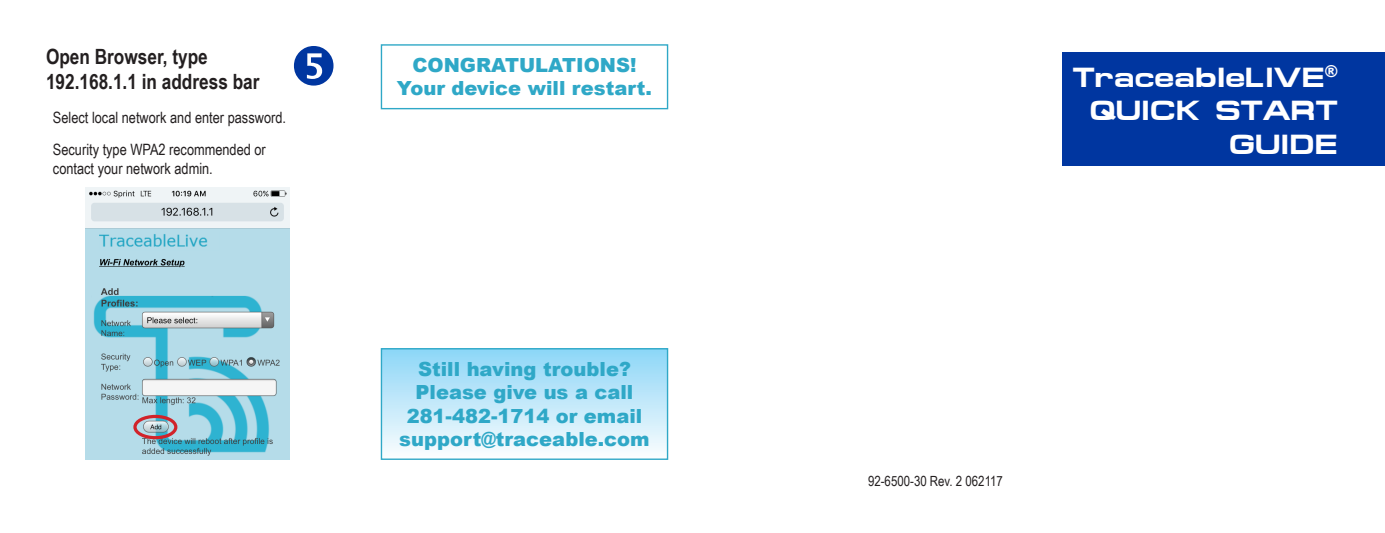
<style>
.page{position:relative;width:1385px;height:533px;background:#fff}
.page>*{position:absolute;margin:0;border:0;box-sizing:border-box;transform-origin:0 0}
.t1{font:700 28px/33.6px "Micro Extend FLF";color:#fff;text-align:right}
.t2{font:700 21px/25.2px "Arial Narrow";color:#231f20}
.t3{font:900 19.43px/23.3px "Arial";color:#2fa8c7;text-align:center}
.t4{font:15.58px/18.7px "Arial Narrow";color:#231f20}
.t5{font:14px "Arial Narrow";color:#231f20}
</style>
<div class="page">
<img style="left:85px;top:188px;width:205px;height:271px">
<div style="left:133px;top:414px;width:44px;height:25px;border:3px solid #d1232a;border-radius:50%"></div>
<div style="left:1062px;top:53px;width:323px;height:113px;background:#0036a0"></div>
<svg style="left:294px;top:46px;width:39px;height:40px"></svg>
<div style="left:381px;top:348px;width:286px;height:111px;background:linear-gradient(to bottom,#8cd6f7,#fbfdfe)"></div>
<div style="left:381px;top:348px;width:287px;height:111px;border:1px solid #2fa8c7"></div>
<div style="left:381px;top:44px;width:287px;height:65px;border:1px solid #2fa8c7"></div>
<p class="t2" style="left:46px;top:43px;width:215px">Open Browser, type<br>192.168.1.1 in address bar</p>
<p class="t4" style="left:53px;top:108px;width:235px">Select local network and enter password.</p>
<p class="t4" style="left:53px;top:139px;width:214px">Security type WPA2 recommended or contact your network admin.</p>
<p class="t3" style="left:397px;top:53px;width:257px">CONGRATULATIONS!<br>Your device will restart.</p>
<p class="t3" style="left:418px;top:356px;width:214px">Still having trouble?</p>
<p class="t3" style="left:416px;top:380px;width:219px">Please give us a call</p>
<p class="t3" style="left:399px;top:403px;width:252px">281-482-1714 or email support@traceable.com</p>
<p class="t1" style="left:1072px;top:60px;width:267px">TraceableLIVE<sup>®<br></sup>QUICK START<br>GUIDE</p>
<p class="t5" style="left:868px;top:470px;width:136px">92-6500-30 Rev. 2 062117</p>
</div>
